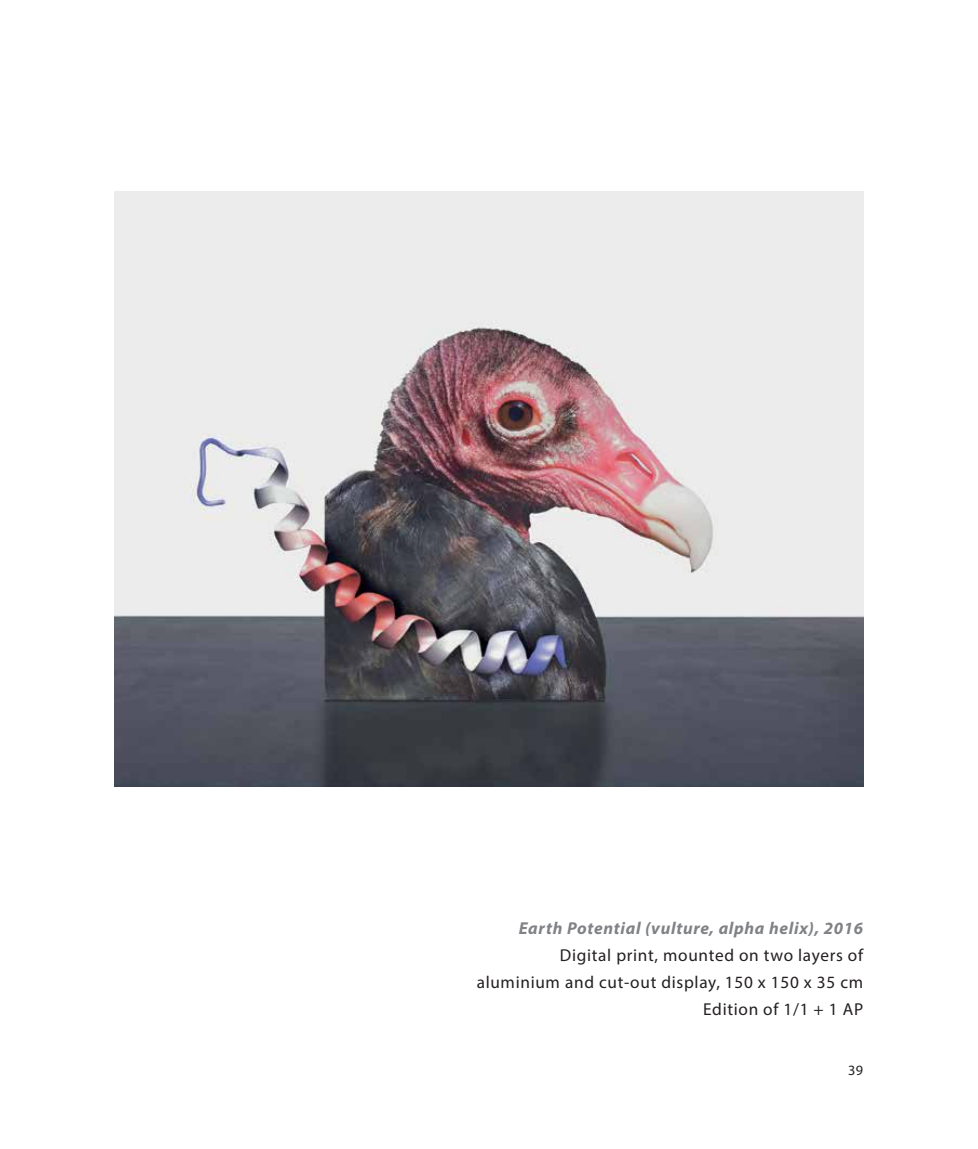
<style>
.page{position:relative;width:978px;height:1149px;background:#fff}
.page>*{position:absolute;margin:0;border:0;box-sizing:border-box;transform-origin:0 0}
.t1{font:17.25px/27px "Myriad Pro";letter-spacing:.04em;color:#231f20;text-align:right}
.t2{font:italic 700 17.25px "Myriad Pro";letter-spacing:.04em;color:#808285}
.t3{font:14.25px "Myriad Pro";color:#231f20}
</style>
<div class="page">
<img style="left:115px;top:191px;width:748px;height:594px">
<p class="t2" style="left:519px;top:916px;width:346px">Earth Potential (vulture, alpha helix), 2016</p>
<p class="t1" style="left:477px;top:941px;width:388px">Digital print, mounted on two layers of aluminium and cut-out display, 150 x 150 x 35 cm<br>Edition of 1/1 + 1 AP</p>
<p class="t3" style="left:848px;top:1060px;width:17px">39</p>
</div>
